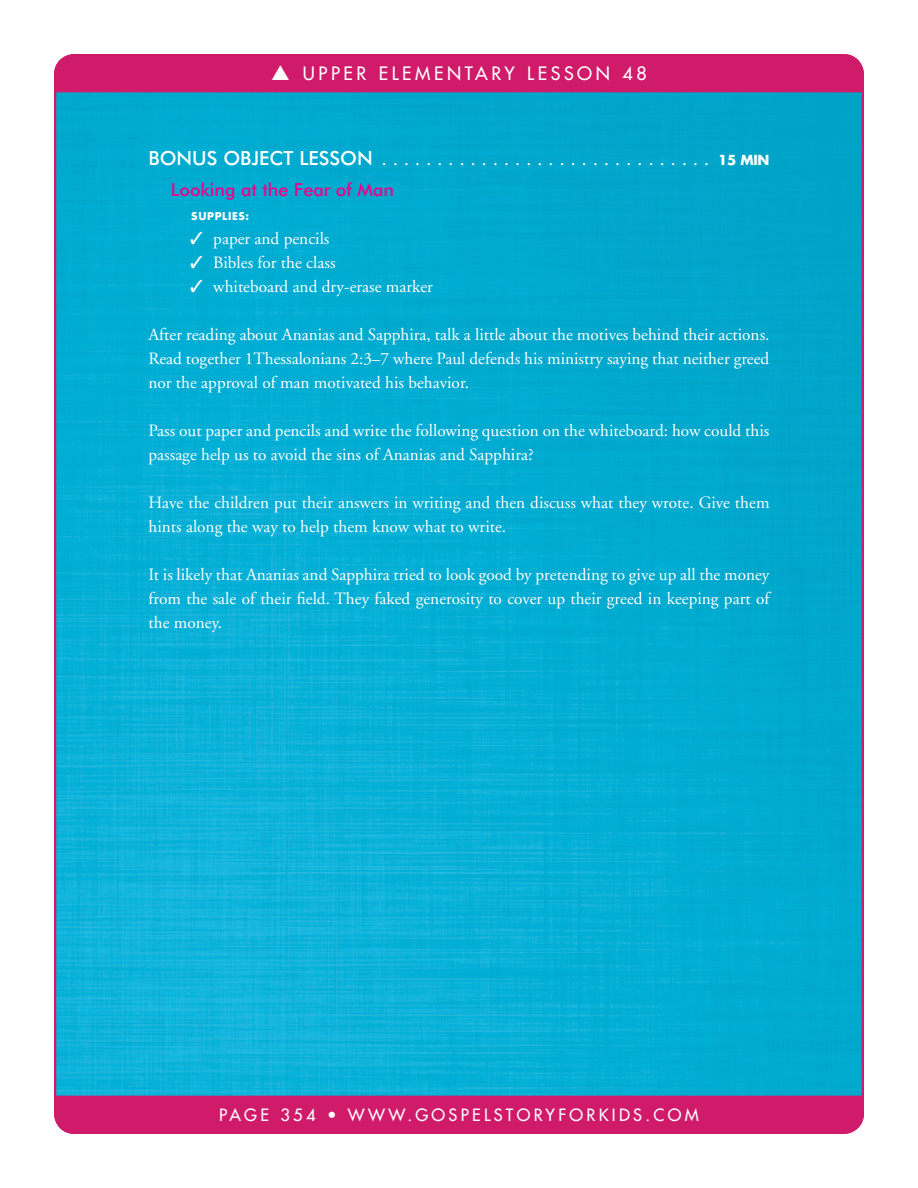
<style>
.page{position:relative;width:918px;height:1188px;background:#fff}
.page>*{position:absolute;margin:0;border:0;box-sizing:border-box;transform-origin:0 0}
.SUB_1{font:19.5px "Adobe Garamond";color:#fff}
.t1{font:18px "Futura";letter-spacing:.2em;color:#fff}
.LS_Subhead_2{font:500 18px "Futura BT";color:#ed028c}
.TXT{font:17.25px/24px "Adobe Garamond";color:#fff;text-align:justify}
.t2{font:16.5px "Futura";letter-spacing:.2em;color:#fff}
.LS_Supply_List_Inden{font:700 10.5px "Futura";letter-spacing:.06em;color:#fff}
.s1{font-family:"Futura BT";font-weight:500}
.s2{font-family:"Futura";font-weight:700;font-size:13.5px}
</style>
<div class="page">
<img style="left:57px;top:92px;width:804px;height:1004px">
<div style="left:54px;top:54px;width:810px;height:38px;background:#d01a6a"></div>
<div style="left:54px;top:1096px;width:810px;height:38px;background:#d01a6a"></div>
<p class="t1" style="left:271px;top:62px;width:377px">▲ UPPER ELEMENTARY LESSON 48</p>
<p class="SUB_1" style="left:148px;top:149px;width:623px"><span class="s1">BONUS OBJECT LESSON</span> .............................. <span class="s2">15 MIN</span></p>
<p class="LS_Subhead_2" style="left:171px;top:179px;width:225px">Looking at the Fear of Man</p>
<p class="LS_Supply_List_Inden" style="left:191px;top:209px;width:60px">SUPPLIES:</p>
<p class="TXT" style="left:190px;top:227px;width:141px">✓ paper and pencils</p>
<p class="TXT" style="left:190px;top:251px;width:147px">✓ Bibles for the class</p>
<p class="TXT" style="left:190px;top:275px;width:244px">✓ whiteboard and dry-erase marker</p>
<p class="TXT" style="left:148px;top:323px;width:623px">After reading about Ananias and Sapphira, talk a little about the motives behind their actions.<br>Read together 1Thessalonians 2:3–7 where Paul defends his ministry saying that neither greed nor the approval of man motivated his behavior.</p>
<p class="TXT" style="left:148px;top:419px;width:622px">Pass out paper and pencils and write the following question on the whiteboard: how could this passage help us to avoid the sins of Ananias and Sapphira?</p>
<p class="TXT" style="left:148px;top:491px;width:623px">Have the children put their answers in writing and then discuss what they wrote. Give them hints along the way to help them know what to write.</p>
<p class="TXT" style="left:148px;top:563px;width:623px">It is likely that Ananias and Sapphira tried to look good by pretending to give up all the money from the sale of their field. They faked generosity to cover up their greed in keeping part of the money.</p>
<p class="t2" style="left:219px;top:1105px;width:481px">PAGE 354 • WWW.GOSPELSTORYFORKIDS.COM</p>
</div>
